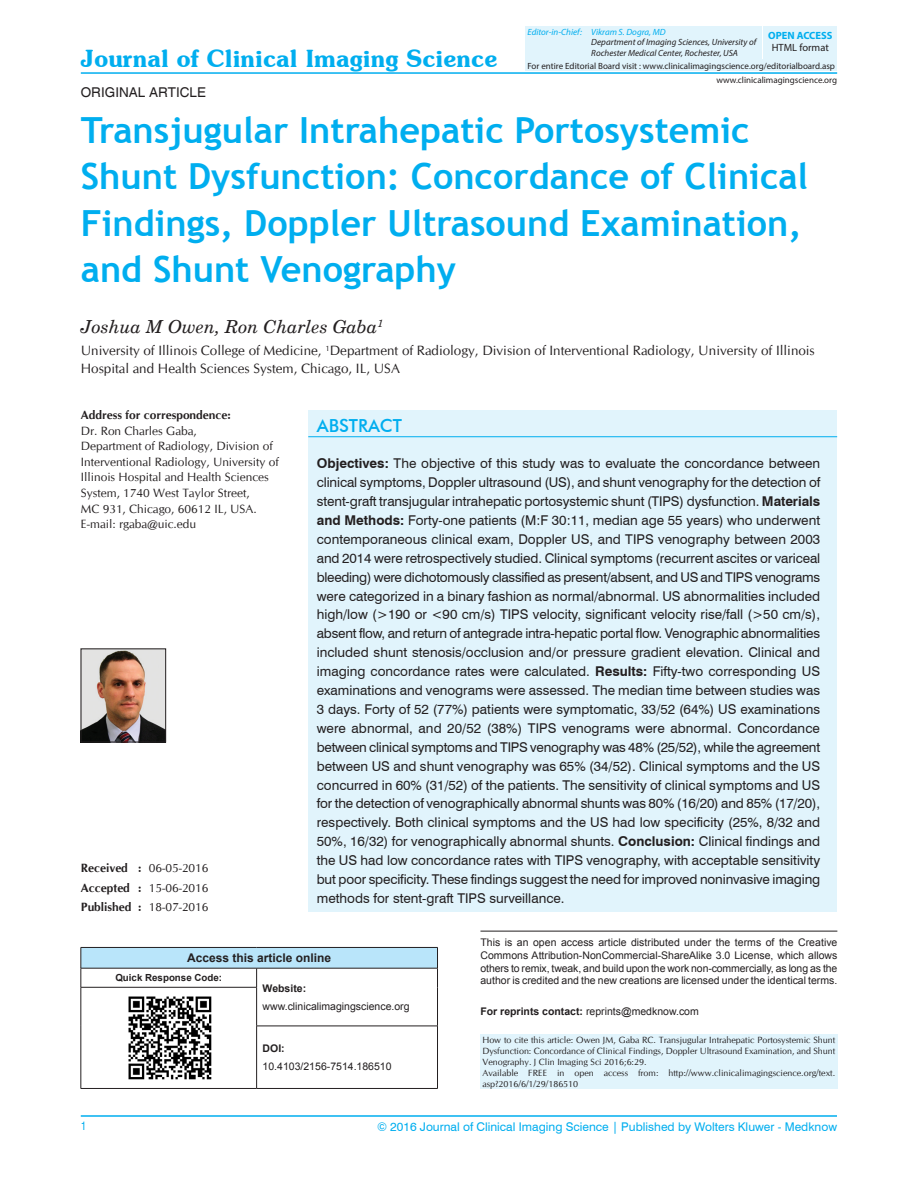
<style>
.page{position:relative;width:918px;height:1188px;background:#fff}
.page>*{position:absolute;margin:0;border:0;box-sizing:border-box;transform-origin:0 0}
.AT{font:700 36px/46.5px "Trebuchet MS";color:#00aeef}
.JCIS{font:600 24px "Souvenir IT Cby BT";color:#00aeef}
.AU{font:italic 18px "New Century Schlbk";color:#231f20}
.ABSH{font:500 18px "Futura BT";color:#00aeef}
.ABS{font:13.5px/18.9px "Swiss 721 BT";color:#231f20;text-align:justify}
.AFF{font:13.5px/17.5px "CG Omega";color:#231f20}
.AH{font:13.5px "Helvetica";color:#231f20}
.ADD{font:12px/15.6px "CG Omega";color:#231f20}
.VRF{font:12px "Swiss 721 BT";color:#00aeef}
.HIS{font:12px "CG Omega";color:#231f20}
.ATAO{font:700 12px "Arial";color:#231f20}
.HIS-2{font:700 12px "CG Omega";color:#231f20}
.V_FOLIO{font:condensed 12px "Helvetica";color:#00aeef}
.Reprint{font:10.5px/12.6px "Arial";color:#231f20;text-align:justify}
.WEB{font:10.5px "Arial";color:#231f20}
.WEB-2{font:700 10.5px "Arial";color:#231f20}
.OA{font:700 10.5px "Myriad Pro";color:#00aeef}
.HF{font:10.5px "Myriad Pro";color:#231f20}
.QRC{font:700 9.75px "Arial";color:#231f20}
.HTC{font:9px/10.8px "CG Omega";color:#231f20;text-align:justify}
.E_WEB{font:9px "Myriad Pro";color:#231f20}
.E_AFF{font:italic 9px "Myriad Pro";color:#231f20}
.E_AU{font:italic 9px "Myriad Pro";color:#00aeef}
.s1{font-weight:700}
.s2{font-weight:400}
</style>
<div class="page">
<hr style="left:81px;top:1116px;width:756px;height:1px;background:#00aeef">
<hr style="left:81px;top:72px;width:756px;height:2px;background:#00aeef">
<div style="left:525px;top:60px;width:312px;height:11px;background:#e1f4fc"></div>
<div style="left:525px;top:26px;width:237px;height:32px;background:#e1f4fc"></div>
<div style="left:764px;top:26px;width:73px;height:32px;background:#e1f4fc"></div>
<div style="left:308px;top:410px;width:529px;height:501px;background:#e1f4fc"></div>
<hr style="left:308px;top:436px;width:529px;height:1px;background:#00aeef">
<div style="left:81px;top:947px;width:357px;height:21px;background:#b9e5fa"></div>
<hr style="left:81px;top:947px;width:176px;height:1px;background:#231f20">
<hr style="left:257px;top:947px;width:181px;height:1px;background:#231f20">
<hr style="left:81px;top:968px;width:176px;height:1px;background:#231f20">
<svg style="left:81px;top:948px;width:1px;height:39px"></svg>
<hr style="left:257px;top:968px;width:181px;height:1px;background:#231f20">
<svg style="left:437px;top:948px;width:1px;height:39px"></svg>
<hr style="left:437px;top:987px;width:1px;height:39px;background:#231f20">
<hr style="left:81px;top:987px;width:176px;height:1px;background:#231f20">
<hr style="left:81px;top:987px;width:1px;height:39px;background:#231f20">
<hr style="left:81px;top:1026px;width:1px;height:62px;background:#231f20">
<hr style="left:437px;top:1026px;width:1px;height:62px;background:#231f20">
<hr style="left:257px;top:1088px;width:181px;height:1px;background:#231f20">
<svg style="left:256px;top:968px;width:1px;height:19px"></svg>
<hr style="left:256px;top:987px;width:1px;height:39px;background:#231f20">
<hr style="left:256px;top:1026px;width:1px;height:62px;background:#231f20">
<hr style="left:81px;top:1088px;width:176px;height:1px;background:#231f20">
<hr style="left:256px;top:1026px;width:182px;height:1px;background:#231f20">
<img style="left:128px;top:996px;width:84px;height:84px">
<hr style="left:480px;top:931px;width:357px;height:1px;background:#231f20">
<div style="left:480px;top:1035px;width:357px;height:54px;background:#e1f4fc"></div>
<img style="left:83px;top:651px;width:81px;height:89px">
<div style="left:81px;top:649px;width:85px;height:93px;border:1px solid #231f20"></div>
<p class="JCIS" style="left:81px;top:44px;width:418px">Journal of Clinical Imaging Science</p>
<p class="AH" style="left:81px;top:85px;width:127px">ORIGINAL ARTICLE</p>
<p class="E_AU" style="left:528px;top:26px;width:140px">Editor‑in‑Chief: Vikram S. Dogra, MD</p>
<p class="E_AFF" style="left:591px;top:37px;width:167px">Department of Imaging Sciences, University of</p>
<p class="E_AFF" style="left:591px;top:48px;width:148px">Rochester Medical Center, Rochester, USA</p>
<p class="OA" style="left:768px;top:28px;width:66px">OPEN ACCESS</p>
<p class="HF" style="left:772px;top:41px;width:59px">HTML format</p>
<p class="E_WEB" style="left:528px;top:60px;width:309px">For entire Editorial Board visit : www.clinicalimagingscience.org/editorialboard.asp</p>
<p class="E_WEB" style="left:716px;top:74px;width:122px">www.clinicalimagingscience.org</p>
<p class="AT" style="left:81px;top:107px;width:729px">Transjugular Intrahepatic Portosystemic Shunt Dysfunction: Concordance of Clinical Findings, Doppler Ultrasound Examination, and Shunt Venography</p>
<p class="AU" style="left:81px;top:316px;width:304px">Joshua M Owen, Ron Charles Gaba<sup>1</sup></p>
<p class="AFF" style="left:81px;top:342px;width:736px">University of Illinois College of Medicine, <sup>1</sup>Department of Radiology, Division of Interventional Radiology, University of Illinois<br>Hospital and Health Sciences System, Chicago, IL, USA</p>
<p class="ADD" style="left:81px;top:407px;width:199px"><span class="s1">Address for correspondence:<br></span>Dr. Ron Charles Gaba,<br>Department of Radiology, Division of<br>Interventional Radiology, University of<br>Illinois Hospital and Health Sciences<br>System, 1740 West Taylor Street,<br>MC 931, Chicago, 60612 IL, USA.<br>E‑mail: rgaba@uic.edu</p>
<p class="ABSH" style="left:317px;top:415px;width:87px">ABSTRACT</p>
<p class="ABS" style="left:317px;top:454px;width:505px"><span class="s1">Objectives:</span> The objective of this study was to evaluate the concordance between clinical symptoms, Doppler ultrasound (US), and shunt venography for the detection of stent‑graft transjugular intrahepatic portosystemic shunt (TIPS) dysfunction. <span class="s1">Materials and Methods:</span> Forty‑one patients (M:F 30:11, median age 55 years) who underwent contemporaneous clinical exam, Doppler US, and TIPS venography between 2003 and 2014 were retrospectively studied. Clinical symptoms (recurrent ascites or variceal bleeding) were dichotomously classified as present/absent, and US and TIPS venograms were categorized in a binary fashion as normal/abnormal. US abnormalities included high/low (&gt;190 or &lt;90 cm/s) TIPS velocity, significant velocity rise/fall (&gt;50 cm/s), absent flow, and return of antegrade intra‑hepatic portal flow. Venographic abnormalities included shunt stenosis/occlusion and/or pressure gradient elevation. Clinical and imaging concordance rates were calculated. <span class="s1">Results:</span> Fifty‑two corresponding US examinations and venograms were assessed. The median time between studies was 3 days. Forty of 52 (77%) patients were symptomatic, 33/52 (64%) US examinations were abnormal, and 20/52 (38%) TIPS venograms were abnormal. Concordance between clinical symptoms and TIPS venography was 48% (25/52), while the agreement between US and shunt venography was 65% (34/52). Clinical symptoms and the US concurred in 60% (31/52) of the patients. The sensitivity of clinical symptoms and US for the detection of venographically abnormal shunts was 80% (16/20) and 85% (17/20), respectively. Both clinical symptoms and the US had low specificity (25%, 8/32 and 50%, 16/32) for venographically abnormal shunts. <span class="s1">Conclusion:</span> Clinical findings and the US had low concordance rates with TIPS venography, with acceptable sensitivity but poor specificity. These findings suggest the need for improved noninvasive imaging methods for stent‑graft TIPS surveillance.</p>
<p class="HIS" style="left:81px;top:861px;width:129px"><span class="s1">Received :</span> 06‑05‑2016</p>
<p class="HIS" style="left:81px;top:880px;width:129px"><span class="s1">Accepted :</span> 15‑06‑2016</p>
<p class="HIS-2" style="left:81px;top:900px;width:129px">Published : <span class="s2">18-07-2016</span></p>
<p class="ATAO" style="left:187px;top:950px;width:146px">Access this article online</p>
<p class="QRC" style="left:115px;top:971px;width:108px">Quick Response Code:</p>
<p class="WEB-2" style="left:263px;top:981px;width:45px">Website:</p>
<p class="WEB" style="left:263px;top:1000px;width:149px">www.clinicalimagingscience.org</p>
<p class="WEB-2" style="left:263px;top:1041px;width:24px">DOI:</p>
<p class="WEB" style="left:263px;top:1060px;width:131px">10.4103/2156-7514.186510</p>
<p class="Reprint" style="left:480px;top:937px;width:359px">This is an open access article distributed under the terms of the Creative Commons Attribution‑NonCommercial‑ShareAlike 3.0 License, which allows others to remix, tweak, and build upon the work non‑commercially, as long as the author is credited and the new creations are licensed under the identical terms.</p>
<p class="Reprint" style="left:480px;top:1005px;width:220px"><span class="s1">For reprints contact:</span> reprints@medknow.com</p>
<p class="HTC" style="left:482px;top:1035px;width:354px">How to cite this article: Owen JM, Gaba RC. Transjugular Intrahepatic Portosystemic Shunt Dysfunction: Concordance of Clinical Findings, Doppler Ultrasound Examination, and Shunt Venography. J Clin Imaging Sci 2016;6:29.</p>
<p class="HTC" style="left:482px;top:1067px;width:354px">Available FREE in open access from: http://www.clinicalimagingscience.org/text. asp?2016/6/1/29/186510</p>
<p class="V_FOLIO" style="left:81px;top:1119px;width:7px">1</p>
<p class="VRF" style="left:377px;top:1119px;width:462px">© 2016 Journal of Clinical Imaging Science | Published by Wolters Kluwer ‑ Medknow</p>
</div>
